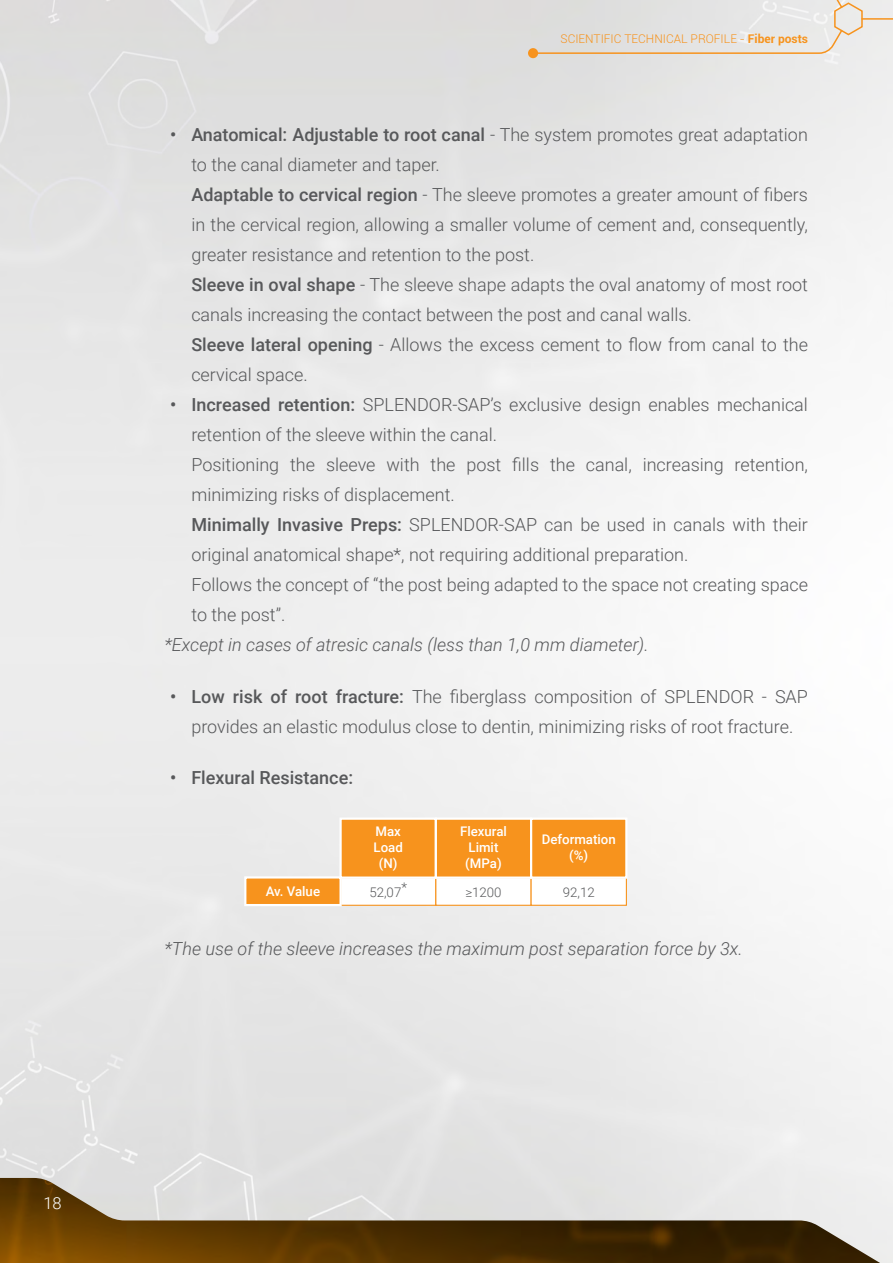
<style>
.page{position:relative;width:893px;height:1263px;background:#fff}
.page>*{position:absolute;margin:0;border:0;box-sizing:border-box;transform-origin:0 0}
.t1{font:300 18px/30px "Roboto";color:#57585a}
.t2{font:italic 300 18px "Roboto";color:#57585a}
.t3{font:500 18px "Roboto";color:#57585a}
.t4{font:300 16.5px "Roboto";color:#fff}
.t5{font:500 13.2px/15.9px "Roboto";color:#fff;text-align:center}
.t6{font:300 13.2px "Roboto";color:#57585a}
.t7{font:300 12px "Roboto";color:#f7931d}
.s1{font-weight:700}
.s2{font-weight:500}
</style>
<div class="page">
<img style="left:0;top:1178px;width:893px;height:85px">
<svg style="left:537px;top:0;width:327px;height:55px;background:#e4e0dc"></svg>
<hr style="left:862px;top:18px;width:31px;height:2px;background:#f7931d">
<div style="left:528px;top:48px;width:10px;height:10px;background:#f7931d;border-radius:50%"></div>
<div style="left:340px;top:877px;width:96px;height:29px;border:1px solid #f7931d"></div>
<div style="left:435px;top:877px;width:97px;height:29px;border:1px solid #f7931d"></div>
<div style="left:531px;top:877px;width:96px;height:29px;border:1px solid #f7931d"></div>
<div style="left:341px;top:819px;width:95px;height:59px;background:#f7931d"></div>
<div style="left:339px;top:817px;width:98px;height:62px;border:2px solid #fff"></div>
<div style="left:436px;top:819px;width:95px;height:59px;background:#f7931d"></div>
<div style="left:435px;top:817px;width:97px;height:62px;border:2px solid #fff"></div>
<div style="left:531px;top:819px;width:95px;height:59px;background:#f7931d"></div>
<div style="left:530px;top:817px;width:97px;height:62px;border:2px solid #fff"></div>
<div style="left:245px;top:877px;width:96px;height:28px;background:#f7931d"></div>
<div style="left:244px;top:876px;width:98px;height:30px;border:2px solid #fff"></div>
<p class="t4" style="left:43px;top:1192px;width:20px">18</p>
<p class="t7" style="left:560px;top:30px;width:249px">SCIENTIFIC TECHNICAL PROFILE - <span class="s1">Fiber posts</span></p>
<p class="t1" style="left:191px;top:119px;width:618px;text-indent:-21px"><span class="s2">• Anatomical: Adjustable to root canal</span> - The system promotes great adaptation to the canal diameter and taper.<br><span class="s2">Adaptable to cervical region</span> - The sleeve promotes a greater amount of fibers in the cervical region, allowing a smaller volume of cement and, consequently, greater resistance and retention to the post.<br><span class="s2">Sleeve in oval shape</span> - The sleeve shape adapts the oval anatomy of most root canals increasing the contact between the post and canal walls.<br><span class="s2">Sleeve lateral opening</span> - Allows the excess cement to flow from canal to the cervical space.</p>
<p class="t1" style="left:191px;top:389px;width:618px;text-indent:-21px"><span class="s2">• Increased retention:</span> SPLENDOR-SAP’s exclusive design enables mechanical retention of the sleeve within the canal.<br>Positioning the sleeve with the post fills the canal, increasing retention, minimizing risks of displacement.<br><span class="s2">Minimally Invasive Preps:</span> SPLENDOR-SAP can be used in canals with their original anatomical shape*, not requiring additional preparation.<br>Follows the concept of “the post being adapted to the space not creating space to the post”.</p>
<p class="t2" style="left:164px;top:632px;width:486px">*Except in cases of atresic canals (less than 1,0 mm diameter).</p>
<p class="t1" style="left:170px;top:680px;width:639px;text-align:center"><span class="s2">• Low risk of root fracture:</span> The fiberglass composition of SPLENDOR - SAP provides an elastic modulus close to dentin, minimizing risks of root fracture.</p>
<p class="t3" style="left:170px;top:765px;width:184px">• Flexural Resistance:</p>
<p class="t5" style="left:266px;top:883px;width:56px">Av. Value</p>
<p class="t5" style="left:374px;top:823px;width:31px">Max<br>Load (N)</p>
<p class="t5" style="left:460px;top:823px;width:48px">Flexural<br>Limit (MPa)</p>
<p class="t5" style="left:542px;top:831px;width:76px">Deformation (%)</p>
<p class="t6" style="left:369px;top:883px;width:39px">52,07*</p>
<p class="t6" style="left:465px;top:883px;width:38px">≥1200</p>
<p class="t6" style="left:563px;top:883px;width:33px">92,12</p>
<p class="t2" style="left:164px;top:936px;width:580px">*The use of the sleeve increases the maximum post separation force by 3x.</p>
</div>
